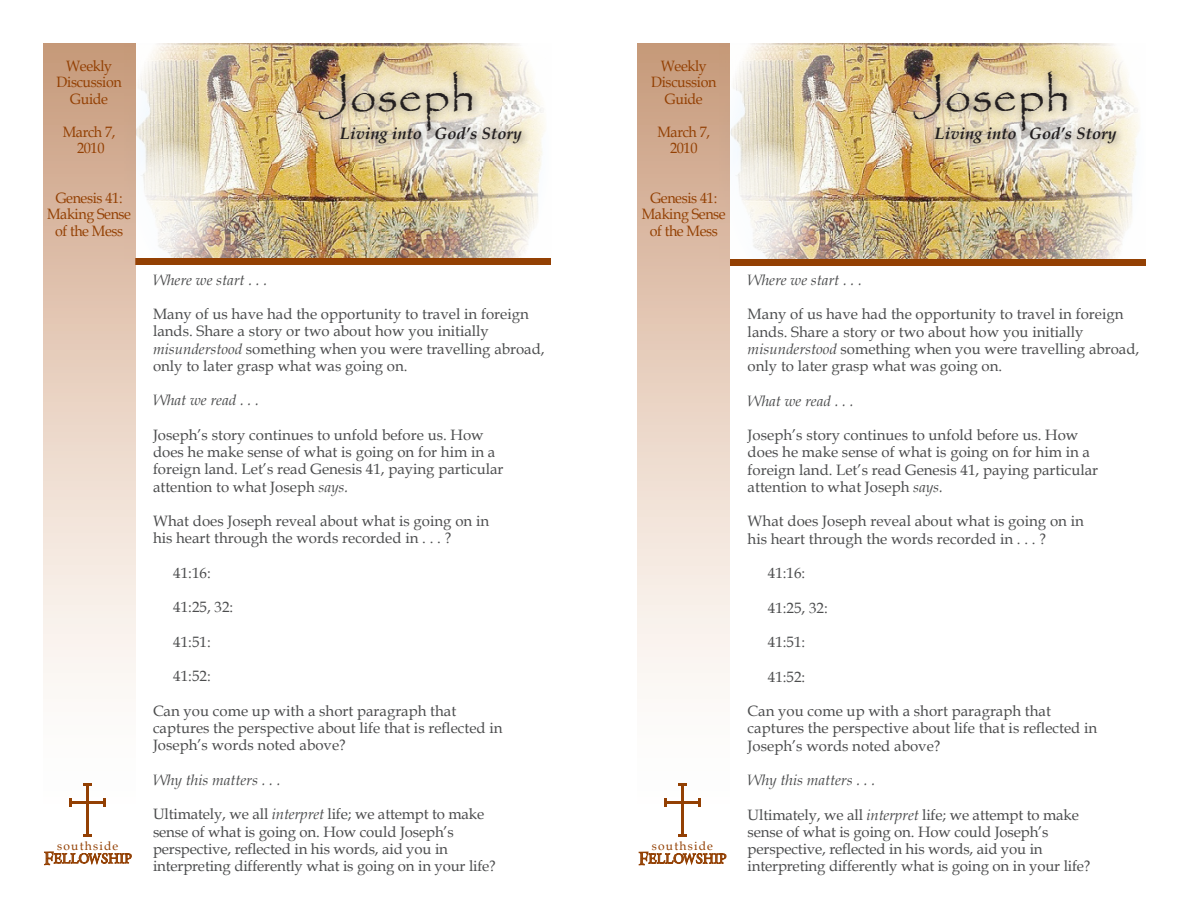
<style>
.page{position:relative;width:1188px;height:918px;background:#fff}
.page>*{position:absolute;margin:0;border:0;box-sizing:border-box;transform-origin:0 0}
.t1{font:48px "Papyrus";color:#231f20}
.t2{font:italic 700 16.5px "Book Antiqua";color:#231f20}
.t3{font:15px/17.2px "Book Antiqua";color:#4b4c4d}
.t4{font:15px/16.5px "Book Antiqua";letter-spacing:-.025em;color:#934003;text-align:center;scale:.95 1}
.t5{font:italic 15px "Book Antiqua";color:#4b4c4d}
.t6{font:13.5px "Berylium";color:#934003}
.t7{font:12px "Book Antiqua";letter-spacing:.1em;color:#934003}
.s1{font-size:18px}
.s2{font-size:45px}
.s3{font-style:italic}
</style>
<div class="page">
<img style="left:135px;top:43px;width:416px;height:216px">
<img style="left:304px;top:55px;width:212px;height:135px">
<div style="left:311px;top:65px;width:219px;height:86px;background:#231f20;opacity:.5"></div>
<svg style="left:123px;top:141px;width:102px;height:122px"></svg>
<div style="left:135px;top:259px;width:416px;height:6px;background:#934003"></div>
<div style="left:43px;top:43px;width:92px;height:832px;background:linear-gradient(to bottom,#cda183,#fff)"></div>
<svg style="left:44px;top:852px;width:88px;height:13px"></svg>
<svg style="left:69px;top:798px;width:3px;height:8px"></svg>
<svg style="left:103px;top:798px;width:3px;height:8px"></svg>
<svg style="left:84px;top:834px;width:8px;height:3px"></svg>
<svg style="left:84px;top:783px;width:8px;height:3px"></svg>
<hr style="left:69px;top:801px;width:37px;height:2px;background:#934003">
<hr style="left:86px;top:783px;width:3px;height:53px;background:#934003">
<img style="left:730px;top:43px;width:416px;height:219px">
<img style="left:898px;top:55px;width:212px;height:135px">
<div style="left:906px;top:65px;width:218px;height:87px;background:#231f20;opacity:.5"></div>
<svg style="left:718px;top:141px;width:101px;height:122px"></svg>
<div style="left:730px;top:259px;width:415px;height:6px;background:#934003"></div>
<div style="left:638px;top:43px;width:92px;height:832px;background:linear-gradient(to bottom,#cda183,#fff)"></div>
<svg style="left:639px;top:852px;width:87px;height:13px"></svg>
<svg style="left:664px;top:798px;width:3px;height:8px"></svg>
<svg style="left:698px;top:798px;width:3px;height:8px"></svg>
<svg style="left:678px;top:834px;width:9px;height:3px"></svg>
<svg style="left:678px;top:783px;width:9px;height:3px"></svg>
<hr style="left:664px;top:801px;width:37px;height:3px;background:#934003">
<hr style="left:681px;top:784px;width:3px;height:53px;background:#934003">
<p class="t4" style="left:66px;top:57px;width:50px">Weekly</p>
<p class="t4" style="left:57px;top:74px;width:70px">Discussion</p>
<p class="t4" style="left:70px;top:90px;width:41px">Guide</p>
<p class="t4" style="left:63px;top:123px;width:57px">March 7,</p>
<p class="t4" style="left:77px;top:140px;width:30px">2010</p>
<p class="t4" style="left:47px;top:189px;width:90px">Genesis 41:<br>Making Sense of the Mess</p>
<p class="t7" style="left:57px;top:837px;width:63px">southside</p>
<p class="t6" style="left:44px;top:850px;width:90px"><span class="s1">F</span>ELLOWSHIP</p>
<p class="t1" style="left:319px;top:66px;width:158px"><span class="s2">J</span>oseph</p>
<p class="t2" style="left:340px;top:122px;width:184px">Living into God’s Story</p>
<p class="t5" style="left:153px;top:269px;width:116px">Where we start . . .</p>
<p class="t3" style="left:153px;top:305px;width:393px">Many of us have had the opportunity to travel in foreign lands. Share a story or two about how you initially <span class="s3">misunderstood</span> something when you were travelling abroad, only to later grasp what was going on.</p>
<p class="t5" style="left:153px;top:390px;width:107px">What we read . . .</p>
<p class="t3" style="left:153px;top:426px;width:352px">Joseph’s story continues to unfold before us. How does he make sense of what is going on for him in a foreign land. Let’s read Genesis 41, paying particular attention to what Joseph <span class="s3">says.</span></p>
<p class="t3" style="left:153px;top:512px;width:338px">What does Joseph reveal about what is going on in his heart through the words recorded in . . . ?</p>
<p class="t3" style="left:173px;top:564px;width:39px">41:16:</p>
<p class="t3" style="left:173px;top:598px;width:61px">41:25, 32:</p>
<p class="t3" style="left:173px;top:633px;width:39px">41:51:</p>
<p class="t3" style="left:173px;top:667px;width:39px">41:52:</p>
<p class="t3" style="left:153px;top:702px;width:351px">Can you come up with a short paragraph that captures the perspective about life that is reflected in<br>Joseph’s words noted above?</p>
<p class="t5" style="left:153px;top:769px;width:129px">Why this matters . . .</p>
<p class="t3" style="left:153px;top:805px;width:344px">Ultimately, we all <span class="s3">interpret</span> life; we attempt to make sense of what is going on. How could Joseph’s perspective, reflected in his words, aid you in interpreting differently what is going on in your life?</p>
<p class="t4" style="left:661px;top:57px;width:50px">Weekly</p>
<p class="t4" style="left:651px;top:74px;width:70px">Discussion</p>
<p class="t4" style="left:665px;top:90px;width:41px">Guide</p>
<p class="t4" style="left:658px;top:123px;width:57px">March 7,</p>
<p class="t4" style="left:670px;top:140px;width:30px">2010</p>
<p class="t4" style="left:642px;top:189px;width:90px">Genesis 41:<br>Making Sense of the Mess</p>
<p class="t7" style="left:652px;top:837px;width:63px">southside</p>
<p class="t6" style="left:638px;top:851px;width:90px"><span class="s1">F</span>ELLOWSHIP</p>
<p class="t1" style="left:914px;top:66px;width:158px"><span class="s2">J</span>oseph</p>
<p class="t2" style="left:935px;top:122px;width:184px">Living into God’s Story</p>
<p class="t5" style="left:748px;top:269px;width:116px">Where we start . . .</p>
<p class="t3" style="left:748px;top:305px;width:393px">Many of us have had the opportunity to travel in foreign lands. Share a story or two about how you initially <span class="s3">misunderstood</span> something when you were travelling abroad, only to later grasp what was going on.</p>
<p class="t5" style="left:748px;top:390px;width:107px">What we read . . .</p>
<p class="t3" style="left:748px;top:426px;width:352px">Joseph’s story continues to unfold before us. How does he make sense of what is going on for him in a foreign land. Let’s read Genesis 41, paying particular attention to what Joseph <span class="s3">says.</span></p>
<p class="t3" style="left:748px;top:512px;width:338px">What does Joseph reveal about what is going on in his heart through the words recorded in . . . ?</p>
<p class="t3" style="left:768px;top:564px;width:39px">41:16:</p>
<p class="t3" style="left:768px;top:598px;width:61px">41:25, 32:</p>
<p class="t3" style="left:768px;top:633px;width:39px">41:51:</p>
<p class="t3" style="left:768px;top:667px;width:39px">41:52:</p>
<p class="t3" style="left:748px;top:702px;width:351px">Can you come up with a short paragraph that captures the perspective about life that is reflected in<br>Joseph’s words noted above?</p>
<p class="t5" style="left:748px;top:769px;width:129px">Why this matters . . .</p>
<p class="t3" style="left:748px;top:805px;width:344px">Ultimately, we all <span class="s3">interpret</span> life; we attempt to make sense of what is going on. How could Joseph’s perspective, reflected in his words, aid you in interpreting differently what is going on in your life?</p>
</div>
